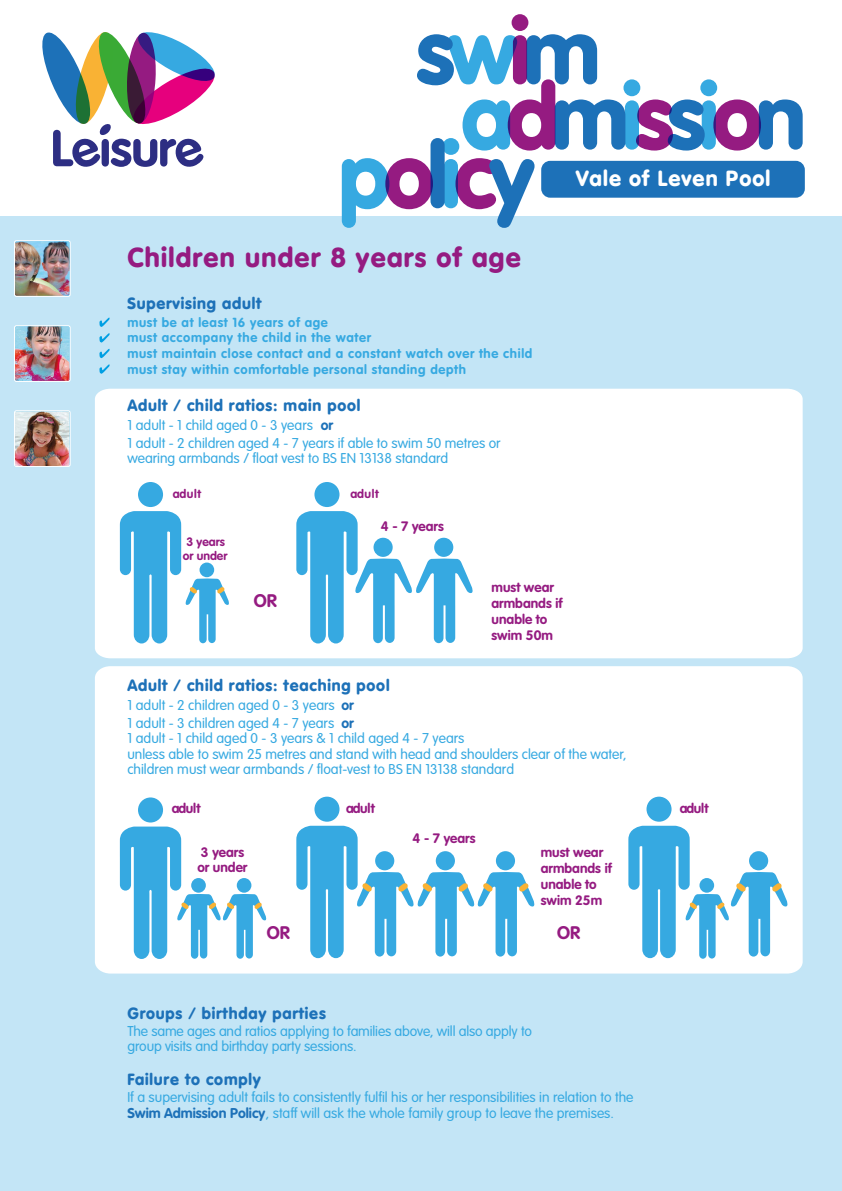
<style>
.page{position:relative;width:842px;height:1191px;background:#fff}
.page>*{position:absolute;margin:0;border:0;box-sizing:border-box;transform-origin:0 0}
.t1{font:900 27px "VAG Rounded";letter-spacing:.05em;color:#951b81}
.t2{font:900 21.6px "VAG Rounded";letter-spacing:.05em;color:#fff}
.t3{font:700 18px "VAG Rounded";color:#951b81}
.t4{font:900 16px "VAG Rounded";letter-spacing:.05em;color:#1d71b8}
.t5{font:300 14px/15.6px "VAG Rounded";color:#36a9e1}
.t6{font:700 13.5px/16.2px "VAG Rounded";color:#951b81}
.t7{font:700 13px "VAG Rounded";letter-spacing:.05em;color:#36a9e1}
.t8{font:700 12px/14.4px "VAG Rounded";color:#951b81;text-align:center}
.s1{font-weight:700;color:#1d71b8}
</style>
<div class="page">
<div style="left:0;top:216px;width:842px;height:975px;background:#c3e5f6"></div>
<svg style="left:42px;top:32px;width:173px;height:135px"></svg>
<svg style="left:342px;top:14px;width:461px;height:214px"></svg>
<img style="left:14px;top:240px;width:57px;height:57px">
<img style="left:14px;top:325px;width:57px;height:57px">
<svg style="left:99px;top:318px;width:11px;height:9px"></svg>
<svg style="left:99px;top:333px;width:11px;height:10px"></svg>
<svg style="left:99px;top:349px;width:11px;height:9px"></svg>
<svg style="left:99px;top:364px;width:11px;height:10px"></svg>
<div style="left:95px;top:389px;width:708px;height:269px;background:#fff"></div>
<div style="left:95px;top:666px;width:708px;height:308px;background:#fff"></div>
<img style="left:14px;top:410px;width:57px;height:57px">
<svg style="left:120px;top:482px;width:110px;height:162px;background:#a8d9f1"></svg>
<svg style="left:296px;top:482px;width:178px;height:162px;background:#b1ddf3"></svg>
<svg style="left:120px;top:797px;width:147px;height:162px;background:#b3def2"></svg>
<svg style="left:296px;top:797px;width:239px;height:161px;background:#b9e0f2"></svg>
<svg style="left:628px;top:797px;width:159px;height:162px;background:#b1ddf2"></svg>
<p class="t2" style="left:576px;top:165px;width:196px">Vale of Leven Pool</p>
<h2 class="t1" style="left:127px;top:241px;width:395px">Children under 8 years of age</h2>
<h2 class="t4" style="left:127px;top:294px;width:136px">Supervising adult</h2>
<p class="t7" style="left:127px;top:315px;width:202px">must be at least 16 years of age</p>
<p class="t7" style="left:127px;top:330px;width:245px">must accompany the child in the water</p>
<p class="t7" style="left:127px;top:346px;width:406px">must maintain close contact and a constant watch over the child</p>
<p class="t7" style="left:127px;top:361px;width:340px">must stay within comfortable personal standing depth</p>
<p class="t4" style="left:127px;top:396px;width:234px">Adult / child ratios: main pool</p>
<p class="t5" style="left:127px;top:417px;width:375px;line-height:17.4px">1 adult - 1 child aged 0 - 3 years <span class="s1">or<br></span>1 adult - 2 children aged 4 - 7 years if able to swim 50 metres or</p>
<p class="t5" style="left:127px;top:450px;width:323px">wearing armbands / float vest to BS EN 13138 standard</p>
<p class="t8" style="left:173px;top:487px;width:30px">da u tl</p>
<p class="t8" style="left:351px;top:487px;width:30px">da u tl</p>
<p class="t8" style="left:183px;top:535px;width:46px">3 years or under</p>
<p class="t3" style="left:254px;top:590px;width:25px">OR</p>
<p class="t6" style="left:381px;top:518px;width:64px">4 - 7 years</p>
<p class="t6" style="left:492px;top:579px;width:72px">must wear armbands if unable to swim 50m</p>
<p class="t4" style="left:127px;top:676px;width:264px">Adult / child ratios: teaching pool</p>
<p class="t5" style="left:127px;top:697px;width:228px;line-height:17.4px">1 adult - 2 children aged 0 - 3 years <span class="s1">or<br></span>1 adult - 3 children aged 4 - 7 years <span class="s1">or</span></p>
<p class="t5" style="left:127px;top:731px;width:501px">1 adult - 1 child aged 0 - 3 years &amp; 1 child aged 4 - 7 years<br>unless able to swim 25 metres and stand with head and shoulders clear of the water, children must wear armbands / float-vest to BS EN 13138 standard</p>
<p class="t6" style="left:172px;top:801px;width:30px">t luda</p>
<p class="t6" style="left:346px;top:801px;width:30px">t luda</p>
<p class="t6" style="left:680px;top:801px;width:30px">t luda</p>
<p class="t6" style="left:197px;top:846px;width:52px;line-height:14.4px">3 years or under</p>
<p class="t6" style="left:413px;top:831px;width:64px">4 - 7 years</p>
<p class="t6" style="left:541px;top:844px;width:72px">must wear armbands if unable to swim 25m</p>
<p class="t3" style="left:267px;top:922px;width:25px">OR</p>
<p class="t3" style="left:557px;top:922px;width:25px">OR</p>
<h2 class="t4" style="left:127px;top:1004px;width:200px">Groups / birthday parties</h2>
<p class="t5" style="left:127px;top:1024px;width:406px">The same ages and ratios applying to families above, will also apply to group visits and birthday party sessions.</p>
<h2 class="t4" style="left:127px;top:1070px;width:135px">Failure to comply</h2>
<p class="t5" style="left:127px;top:1090px;width:508px">If a supervising adult fails to consistently fulfil his or her responsibilities in relation to the<br><span class="s1">Swim Admission Policy</span>, staff will ask the whole family group to leave the premises.</p>
</div>
